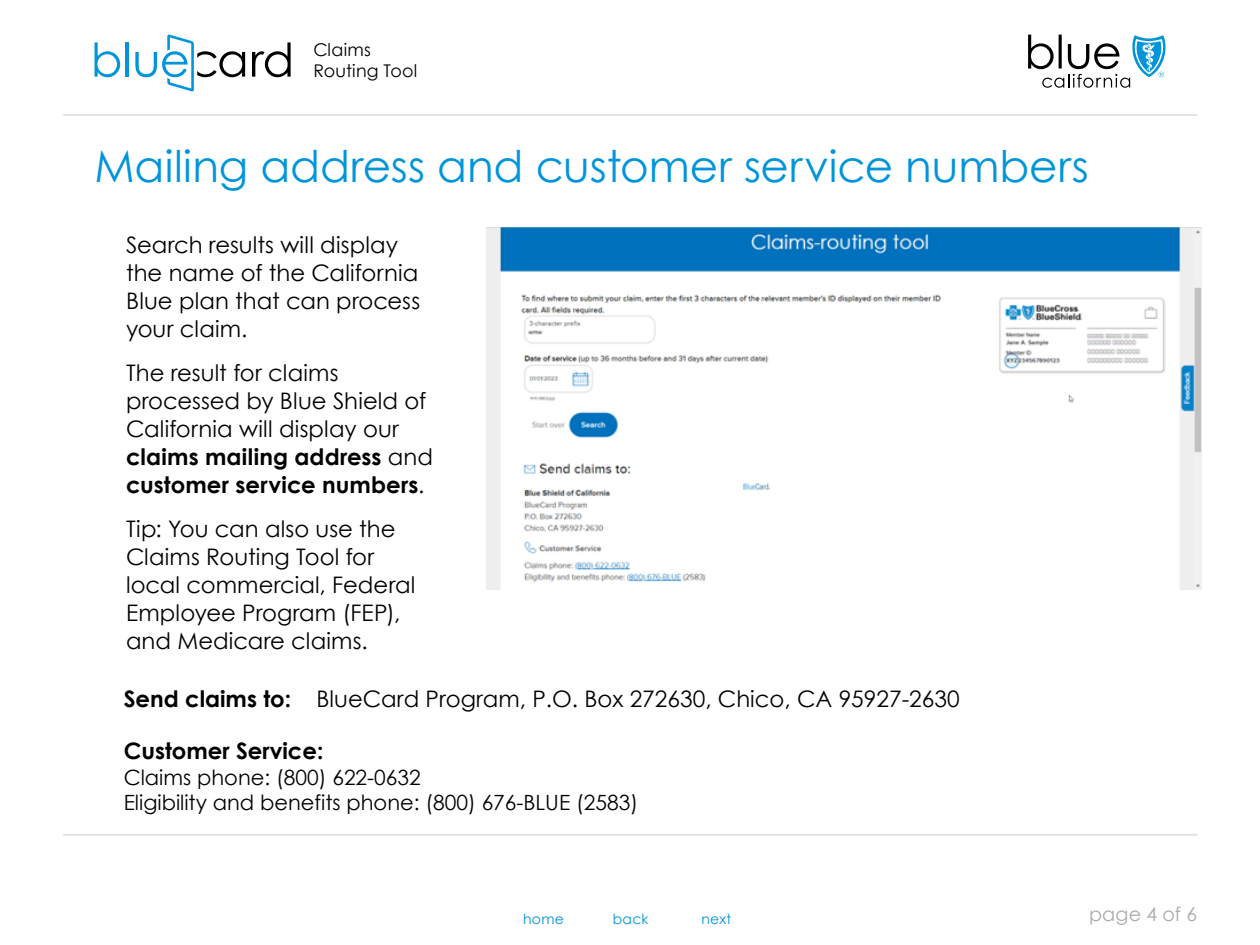
<style>
.page{position:relative;width:1260px;height:945px;background:#fff}
.page>*{position:absolute;margin:0;border:0;box-sizing:border-box;transform-origin:0 0}
.t1{font:43.75px "Century Gothic";color:#0095da}
.t2{font:22.75px/28px "Century Gothic";color:#000}
.t3{font:700 22.75px "Century Gothic";color:#000}
.t4{font:21px/25.2px "Century Gothic";color:#000}
.t5{font:19.25px "Century Gothic";letter-spacing:.005em;color:#a9abac}
.t6{font:17.5px/20.7px "Century Gothic";letter-spacing:.01em;color:#000}
.t7{font:14px "Century Gothic";letter-spacing:.02em;color:#0094d9}
.s1{font-weight:700}
</style>
<div class="page">
<hr style="left:63px;top:114px;width:1134px;height:2px;background:#dfe1df">
<svg style="left:1028px;top:35px;width:138px;height:53px"></svg>
<hr style="left:63px;top:834px;width:1134px;height:2px;background:#dfe1df">
<svg style="left:252px;top:42px;width:39px;height:35px"></svg>
<svg style="left:95px;top:42px;width:25px;height:35px"></svg>
<hr style="left:126px;top:42px;width:3px;height:35px;background:#0095da">
<svg style="left:135px;top:35px;width:110px;height:56px"></svg>
<img style="left:486px;top:227px;width:715px;height:362px">
<p class="t6" style="left:313px;top:39px;width:105px">Claims<br>Routing Tool</p>
<h1 class="t1" style="left:94px;top:136px;width:996px">Mailing address and customer service numbers</h1>
<p class="t2" style="left:126px;top:231px;width:296px">Search results will display the name of the California<br>Blue plan that can process your claim.</p>
<p class="t2" style="left:126px;top:359px;width:309px">The result for claims processed by Blue Shield of<br>California will display our <span class="s1">claims mailing address</span> and <span class="s1">customer service numbers</span>.</p>
<p class="t2" style="left:126px;top:514px;width:291px">Tip: You can also use the<br>Claims Routing Tool for local commercial, Federal<br>Employee Program (FEP), and Medicare claims.</p>
<p class="t2" style="left:124px;top:684px;width:838px"><span class="s1">Send claims to:</span> BlueCard Program, P.O. Box 272630, Chico, CA 95927-2630</p>
<p class="t3" style="left:124px;top:734px;width:201px">Customer Service:</p>
<p class="t4" style="left:124px;top:765px;width:516px">Claims phone: (800) 622-0632<br>Eligibility and benefits phone: (800) 676-BLUE (2583)</p>
<p class="t7" style="left:523px;top:909px;width:42px">home</p>
<p class="t7" style="left:613px;top:909px;width:37px">back</p>
<p class="t7" style="left:701px;top:909px;width:31px">next</p>
<p class="t5" style="left:1089px;top:901px;width:109px">page 4 of 6</p>
</div>
